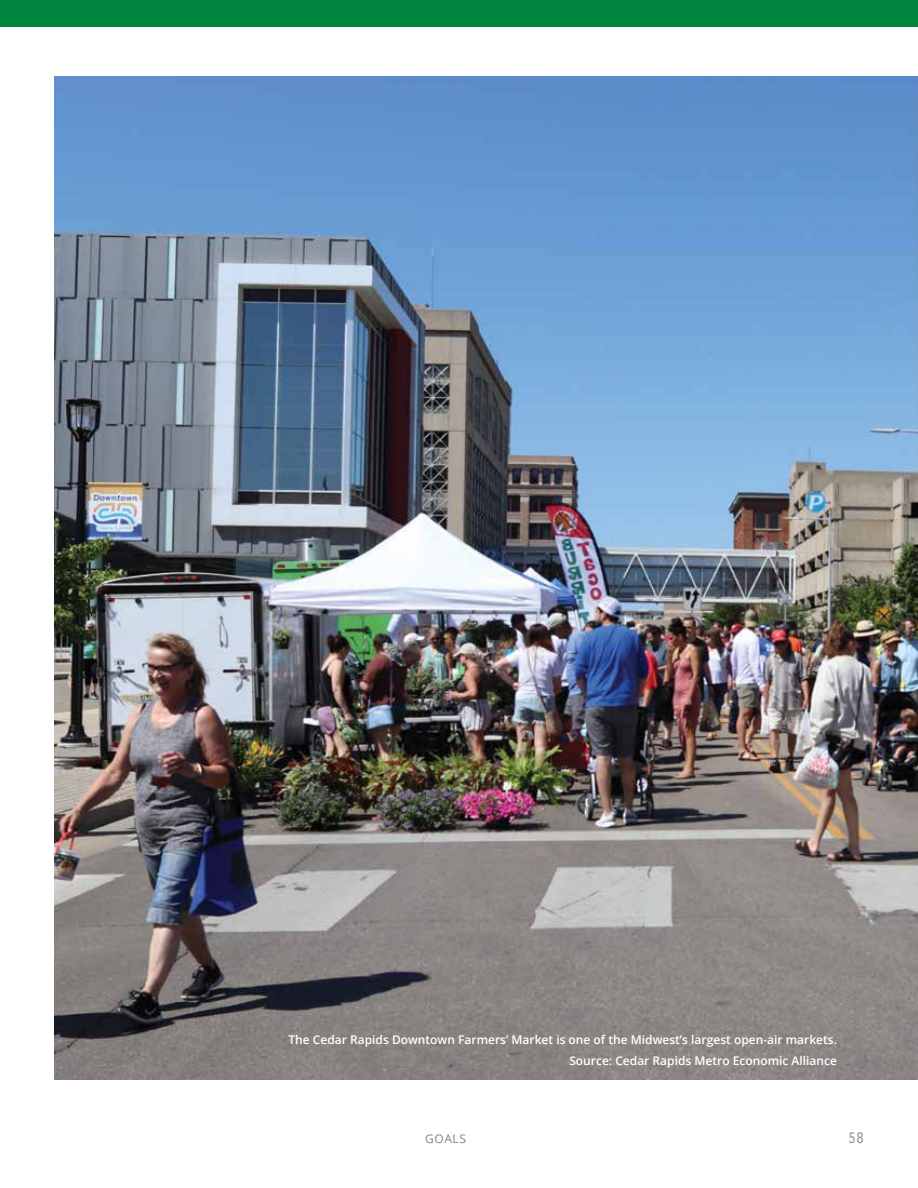
<style>
.page{position:relative;width:918px;height:1188px;background:#fff}
.page>*{position:absolute;margin:0;border:0;box-sizing:border-box;transform-origin:0 0}
.t1{font:500 15px "Avenir Next Condensed";color:#939598}
.t2{font:600 12px/21px "Open Sans";color:#fff;text-align:right}
.t3{font:12px "Open Sans";letter-spacing:.05em;color:#808285}
</style>
<div class="page">
<div style="left:0;top:0;width:918px;height:27px;background:#00853f"></div>
<img style="left:54px;top:77px;width:864px;height:1003px">
<p class="t2" style="left:288px;top:1029px;width:550px">The Cedar Rapids Downtown Farmers’ Market is one of the Midwest’s largest open-air markets.<br>Source: Cedar Rapids Metro Economic Alliance</p>
<p class="t3" style="left:425px;top:1130px;width:42px">GOALS</p>
<p class="t1" style="left:849px;top:1129px;width:17px">58</p>
</div>
